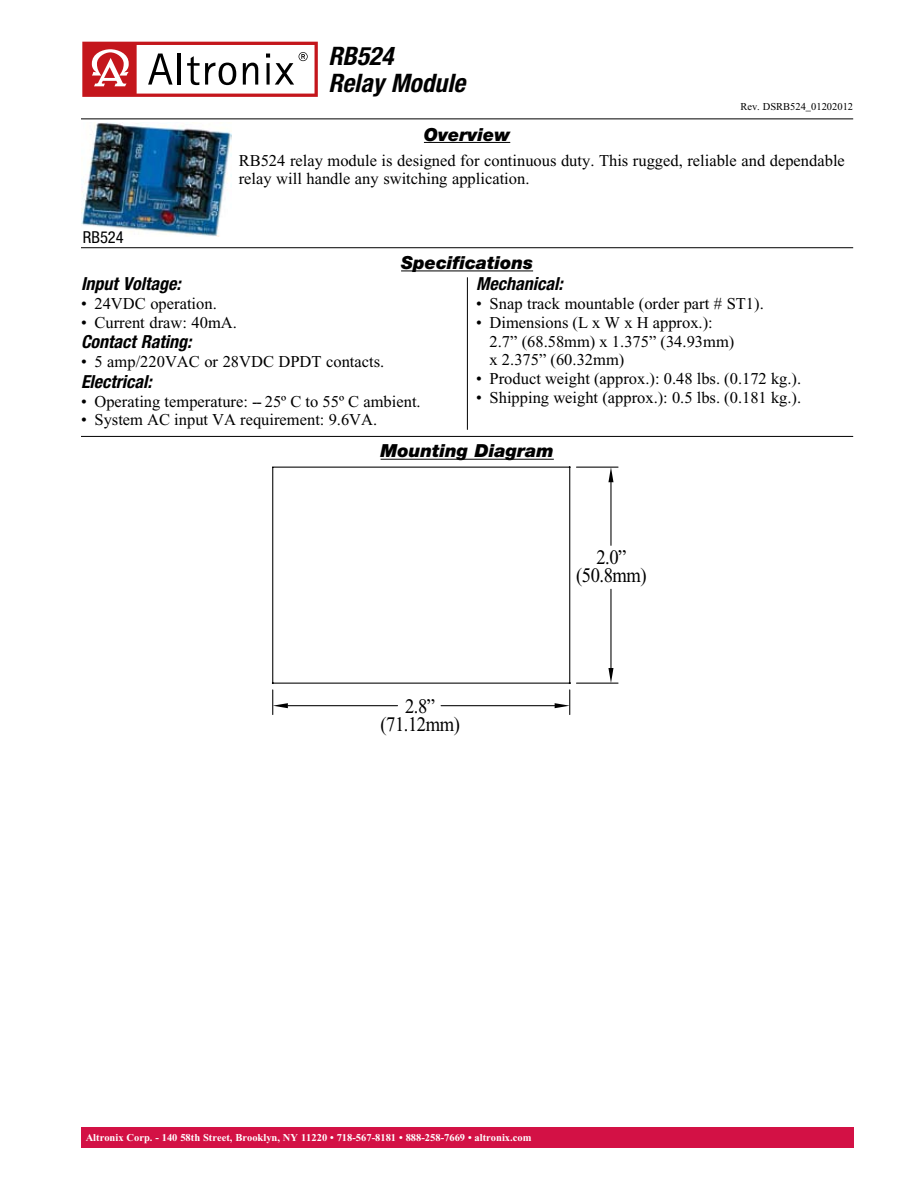
<style>
.page{position:relative;width:918px;height:1188px;background:#fff}
.page>*{position:absolute;margin:0;border:0;box-sizing:border-box;transform-origin:0 0}
.t1{font:italic 700 condensed 25.5px/27px "Helvetica Neue";color:#000}
.t2{font:20.7px/18.5px "Times New Roman";letter-spacing:-.025em;color:#000;text-align:center;scale:.9 1}
.t3{font:italic 700 condensed 18px "Helvetica Neue";color:#000}
.t4{font:italic 900 18px "Helvetica Neue";color:#000}
.t5{font:16.5px/18.8px "Times New Roman";color:#000}
.t6{font:condensed 16.5px "Helvetica Neue";color:#000}
.t7{font:700 10.5px "Times New Roman";color:#fff}
.t8{font:10.5px "Times New Roman";color:#000}
</style>
<div class="page">
<hr style="left:81px;top:436px;width:772px;height:1px;background:#000">
<svg style="left:82px;top:42px;width:236px;height:55px"></svg>
<hr style="left:424px;top:142px;width:86px;height:1px;background:#000">
<hr style="left:81px;top:118px;width:772px;height:1px;background:#000">
<hr style="left:401px;top:270px;width:132px;height:1px;background:#000">
<hr style="left:467px;top:277px;width:1px;height:153px;background:#000">
<hr style="left:81px;top:247px;width:772px;height:1px;background:#000">
<img style="left:81px;top:123px;width:151px;height:114px">
<div style="left:81px;top:1127px;width:772px;height:21px;background:#d31145"></div>
<hr style="left:381px;top:459px;width:173px;height:1px;background:#000">
<hr style="left:272px;top:467px;width:1px;height:216px;background:#000">
<hr style="left:569px;top:467px;width:1px;height:216px;background:#000">
<hr style="left:273px;top:683px;width:297px;height:1px;background:#000">
<hr style="left:273px;top:467px;width:297px;height:1px;background:#000">
<hr style="left:288px;top:705px;width:110px;height:1px;background:#000">
<hr style="left:441px;top:705px;width:114px;height:1px;background:#000">
<svg style="left:272px;top:690px;width:16px;height:25px"></svg>
<svg style="left:555px;top:690px;width:15px;height:25px"></svg>
<hr style="left:577px;top:467px;width:41px;height:1px;background:#000">
<hr style="left:577px;top:683px;width:41px;height:1px;background:#000">
<hr style="left:610px;top:482px;width:2px;height:63px;background:#000">
<hr style="left:610px;top:589px;width:2px;height:79px;background:#000">
<svg style="left:608px;top:467px;width:5px;height:15px"></svg>
<svg style="left:608px;top:668px;width:5px;height:15px"></svg>
<h1 class="t1" style="left:328px;top:42px;width:138px">RB524<br>Relay Module</h1>
<p class="t4" style="left:424px;top:123px;width:88px">Overview</p>
<p class="t8" style="left:740px;top:101px;width:114px">Rev. DSRB524_01202012</p>
<p class="t6" style="left:83px;top:227px;width:42px">RB524</p>
<p class="t5" style="left:239px;top:151px;width:608px">RB524 relay module is designed for continuous duty. This rugged, reliable and dependable relay will handle any switching application.</p>
<p class="t4" style="left:401px;top:252px;width:134px">Specifications</p>
<p class="t3" style="left:81px;top:273px;width:101px">Input Voltage:</p>
<p class="t5" style="left:81px;top:294px;width:137px">• 24VDC operation.</p>
<p class="t5" style="left:81px;top:313px;width:157px">• Current draw: 40mA.</p>
<p class="t3" style="left:81px;top:331px;width:112px">Contact Rating:</p>
<p class="t5" style="left:81px;top:352px;width:305px">• 5 amp/220VAC or 28VDC DPDT contacts.</p>
<p class="t3" style="left:81px;top:371px;width:72px">Electrical:</p>
<p class="t5" style="left:81px;top:392px;width:341px">• Operating temperature: -- 25º C to 55º C ambient.</p>
<p class="t5" style="left:81px;top:411px;width:298px">• System AC input VA requirement: 9.6VA.</p>
<p class="t3" style="left:476px;top:273px;width:88px">Mechanical:</p>
<p class="t5" style="left:476px;top:294px;width:289px">• Snap track mountable (order part # ST1).</p>
<p class="t5" style="left:490px;top:313px;width:246px;text-indent:-13px">• Dimensions (L x W x H approx.):<br>2.7” (68.58mm) x 1.375” (34.93mm) x 2.375” (60.32mm)</p>
<p class="t5" style="left:476px;top:369px;width:327px">• Product weight (approx.): 0.48 lbs. (0.172 kg.).</p>
<p class="t5" style="left:476px;top:388px;width:327px">• Shipping weight (approx.): 0.5 lbs. (0.181 kg.).</p>
<p class="t4" style="left:381px;top:440px;width:175px">Mounting Diagram</p>
<p class="t2" style="left:576px;top:548px;width:80px">2.0” (50.8mm)</p>
<p class="t2" style="left:381px;top:697px;width:90px">2.8” (71.12mm)</p>
<p class="t7" style="left:86px;top:1132px;width:447px">Altronix Corp. - 140 58th Street, Brooklyn, NY 11220 • 718-567-8181 • 888-258-7669 • altronix.com</p>
</div>
